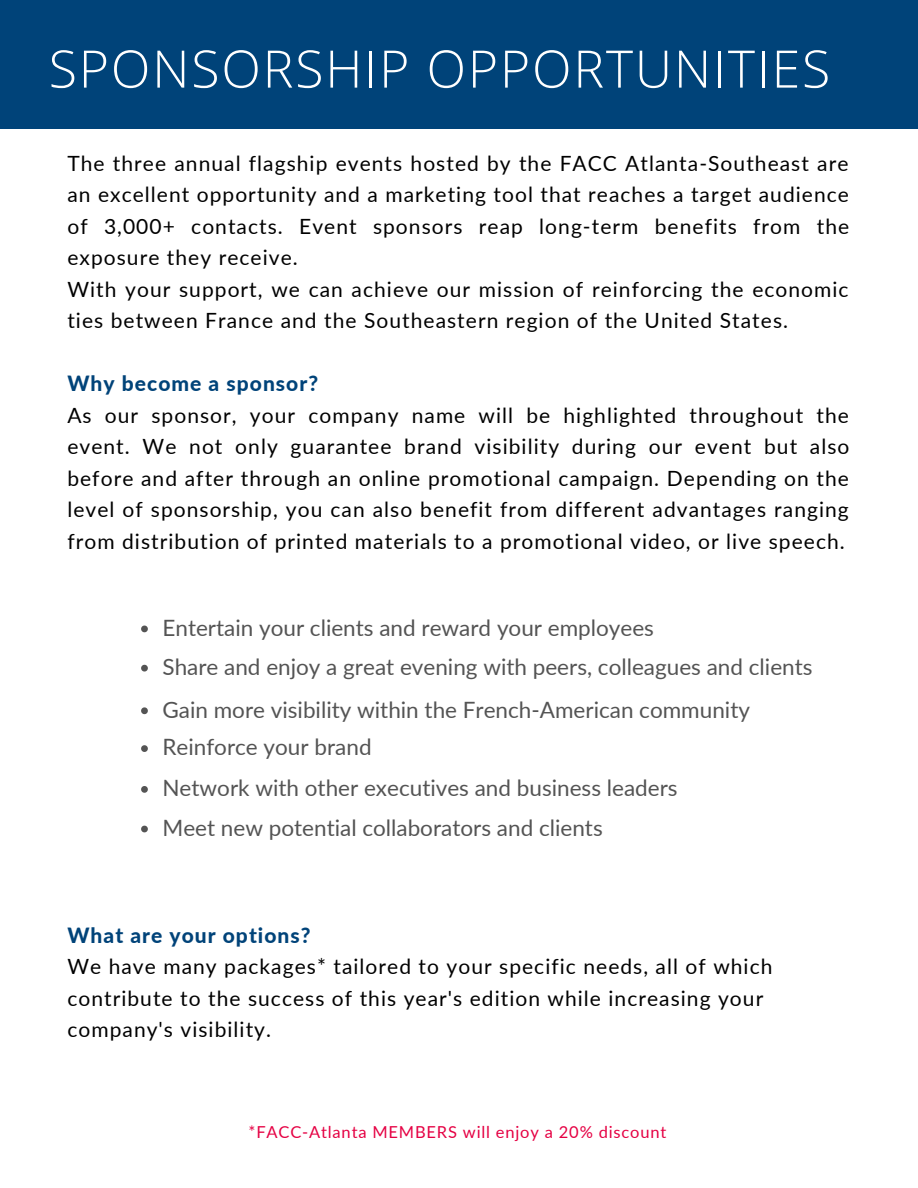
<style>
.page{position:relative;width:918px;height:1188px;background:#fff}
.page>*{position:absolute;margin:0;border:0;box-sizing:border-box;transform-origin:0 0}
.t1{font:300 51.75px "Open Sans";letter-spacing:.035em;color:#fff}
.t2{font:22.5px/39.3px "Lato";color:#545454}
.t3{font:21px/31.5px "Lato";letter-spacing:.05em;color:#000}
.t4{font:800 21px "Lato";letter-spacing:.05em;color:#004379}
.t5{font:16.5px "Lato";letter-spacing:.05em;color:#e50043}
</style>
<div class="page">
<svg style="left:141px;top:626px;width:7px;height:6px"></svg>
<svg style="left:141px;top:665px;width:7px;height:7px"></svg>
<svg style="left:141px;top:707px;width:7px;height:7px"></svg>
<svg style="left:141px;top:745px;width:7px;height:7px"></svg>
<svg style="left:141px;top:786px;width:7px;height:7px"></svg>
<svg style="left:141px;top:826px;width:7px;height:6px"></svg>
<div style="left:0;top:0;width:918px;height:128px;background:#004379"></div>
<h1 class="t1" style="left:49px;top:32px;width:783px">SPONSORSHIP OPPORTUNITIES</h1>
<p class="t3" style="left:67px;top:147px;width:783px">The three annual flagship events hosted by the FACC Atlanta-Southeast are an excellent opportunity and a marketing tool that reaches a target audience of 3,000+ contacts. Event sponsors reap long-term benefits from the exposure they receive.<br>With your support, we can achieve our mission of reinforcing the economic ties between France and the Southeastern region of the United States.</p>
<p class="t4" style="left:67px;top:370px;width:252px">Why become a sponsor?</p>
<p class="t3" style="left:67px;top:399px;width:784px;text-align:justify">As our sponsor, your company name will be highlighted throughout the event. We not only guarantee brand visibility during our event but also before and after through an online promotional campaign. Depending on the level of sponsorship, you can also benefit from different advantages ranging from distribution of printed materials to a promotional video, or live speech.</p>
<p class="t2" style="left:162px;top:607px;width:652px">Entertain your clients and reward your employees<br>Share and enjoy a great evening with peers, colleagues and clients</p>
<p class="t2" style="left:162px;top:690px;width:589px;line-height:37.8px">Gain more visibility within the French-American community<br>Reinforce your brand</p>
<p class="t2" style="left:162px;top:768px;width:517px">Network with other executives and business leaders<br>Meet new potential collaborators and clients</p>
<p class="t4" style="left:67px;top:922px;width:245px">What are your options?</p>
<p class="t3" style="left:67px;top:950px;width:707px">We have many packages* tailored to your specific needs, all of which contribute to the success of this year's edition while increasing your company's visibility.</p>
<p class="t5" style="left:249px;top:1121px;width:419px">*FACC-Atlanta MEMBERS will enjoy a 20% discount</p>
</div>
